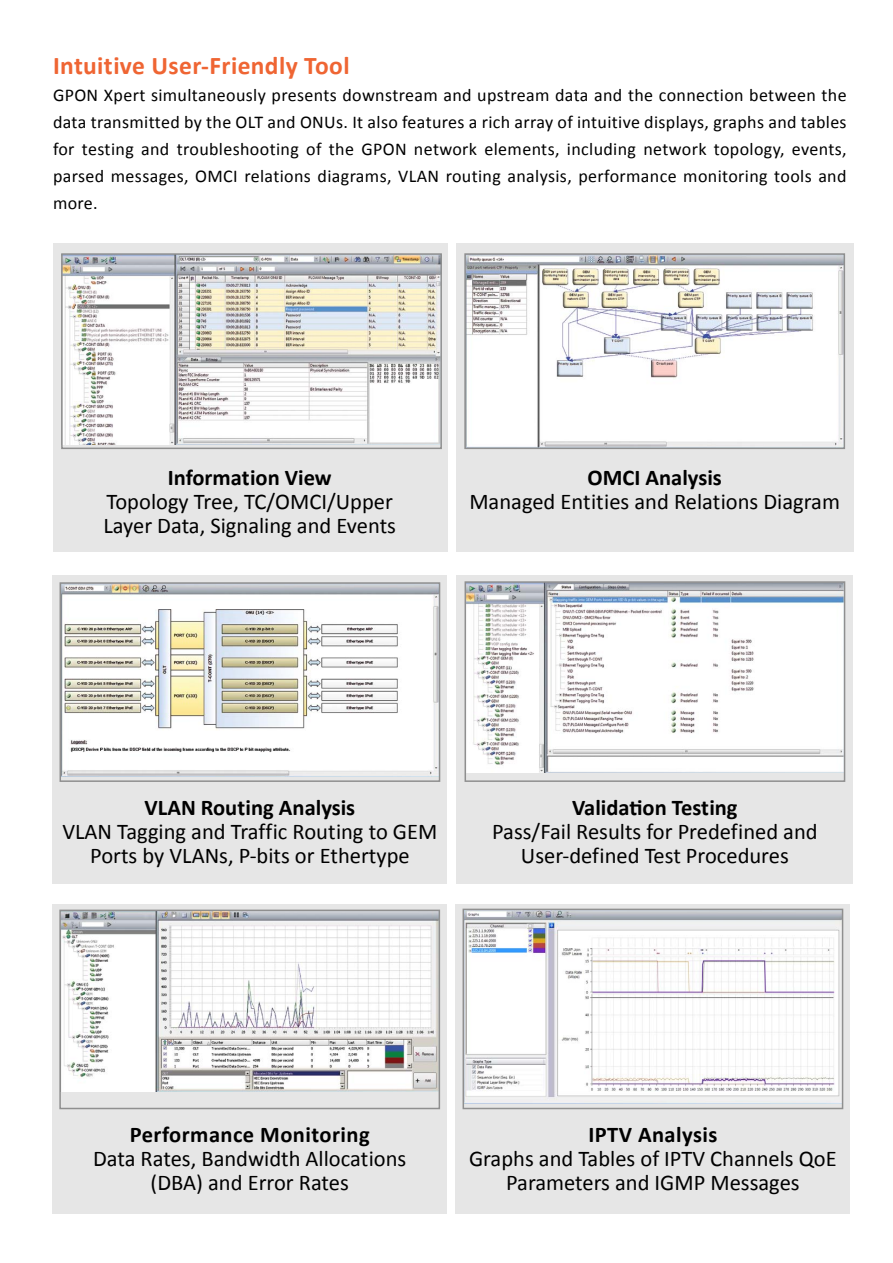
<style>
.page{position:relative;width:893px;height:1263px;background:#fff}
.page>*{position:absolute;margin:0;border:0;box-sizing:border-box;transform-origin:0 0}
.t1{font:700 25.5px "Calibri";letter-spacing:.015em;color:#ef6533}
.t2{font:22.5px/24px "Calibri";color:#000;text-align:center}
.t3{font:700 22.5px "Calibri";color:#000}
.t4{font:700 22.5px "Calibri";letter-spacing:.02em;color:#000}
.t5{font:18px/27px "Calibri";letter-spacing:.02em;color:#000;text-align:justify}
</style>
<div class="page">
<div style="left:456px;top:574px;width:397px;height:309px;background:#e6e6e6"></div>
<div style="left:455px;top:904px;width:395px;height:309px;background:#e6e6e6"></div>
<div style="left:53px;top:243px;width:395px;height:309px;background:#e6e6e6"></div>
<div style="left:52px;top:574px;width:395px;height:309px;background:#e6e6e6"></div>
<div style="left:53px;top:904px;width:394px;height:309px;background:#e6e6e6"></div>
<div style="left:456px;top:243px;width:397px;height:309px;background:#e6e6e6"></div>
<img style="left:468px;top:584px;width:374px;height:188px">
<div style="left:465px;top:581px;width:380px;height:201px;border:2px solid #8f8f8f"></div>
<img style="left:466px;top:912px;width:374px;height:191px">
<div style="left:463px;top:909px;width:380px;height:200px;border:2px solid #8f8f8f"></div>
<img style="left:63px;top:585px;width:374px;height:191px">
<div style="left:60px;top:582px;width:380px;height:200px;border:2px solid #8f8f8f"></div>
<img style="left:62px;top:912px;width:375px;height:179px">
<div style="left:59px;top:909px;width:381px;height:200px;border:2px solid #8f8f8f"></div>
<img style="left:467px;top:256px;width:375px;height:190px">
<div style="left:464px;top:253px;width:381px;height:196px;border:2px solid #8f8f8f"></div>
<img style="left:64px;top:256px;width:375px;height:188px">
<div style="left:61px;top:253px;width:381px;height:196px;border:2px solid #8f8f8f"></div>
<h1 class="t1" style="left:53px;top:49px;width:298px">Intuitive User-Friendly Tool</h1>
<p class="t5" style="left:53px;top:82px;width:795px">GPON Xpert simultaneously presents downstream and upstream data and the connection between the data transmitted by the OLT and ONUs. It also features a rich array of intuitive displays, graphs and tables for testing and troubleshooting of the GPON network elements, including network topology, events, parsed messages, OMCI relations diagrams, VLAN routing analysis, performance monitoring tools and more.</p>
<p class="t3" style="left:168px;top:463px;width:165px">Information View</p>
<p class="t2" style="left:103px;top:489px;width:294px;text-align:left">Topology Tree, TC/OMCI/Upper<br>Layer Data, Signaling and Events</p>
<p class="t3" style="left:588px;top:463px;width:136px">OMCI Analysis</p>
<p class="t2" style="left:469px;top:489px;width:372px">Managed Entities and Relations Diagram</p>
<p class="t3" style="left:145px;top:794px;width:212px">VLAN Routing Analysis</p>
<p class="t2" style="left:62px;top:820px;width:376px">VLAN Tagging and Traffic Routing to GEM<br>Ports by VLANs, P-bits or Ethertype</p>
<p class="t3" style="left:572px;top:794px;width:167px">Validation Testing</p>
<p class="t2" style="left:492px;top:820px;width:327px">Pass/Fail Results for Predefined and<br>User-defined Test Procedures</p>
<p class="t4" style="left:130px;top:1120px;width:241px">Performance Monitoring</p>
<p class="t2" style="left:93px;top:1146px;width:315px">Data Rates, Bandwidth Allocations (DBA) and Error Rates</p>
<p class="t4" style="left:588px;top:1120px;width:131px">IPTV Analysis</p>
<p class="t2" style="left:469px;top:1146px;width:369px">Graphs and Tables of IPTV Channels QoE<br>Parameters and IGMP Messages</p>
</div>
